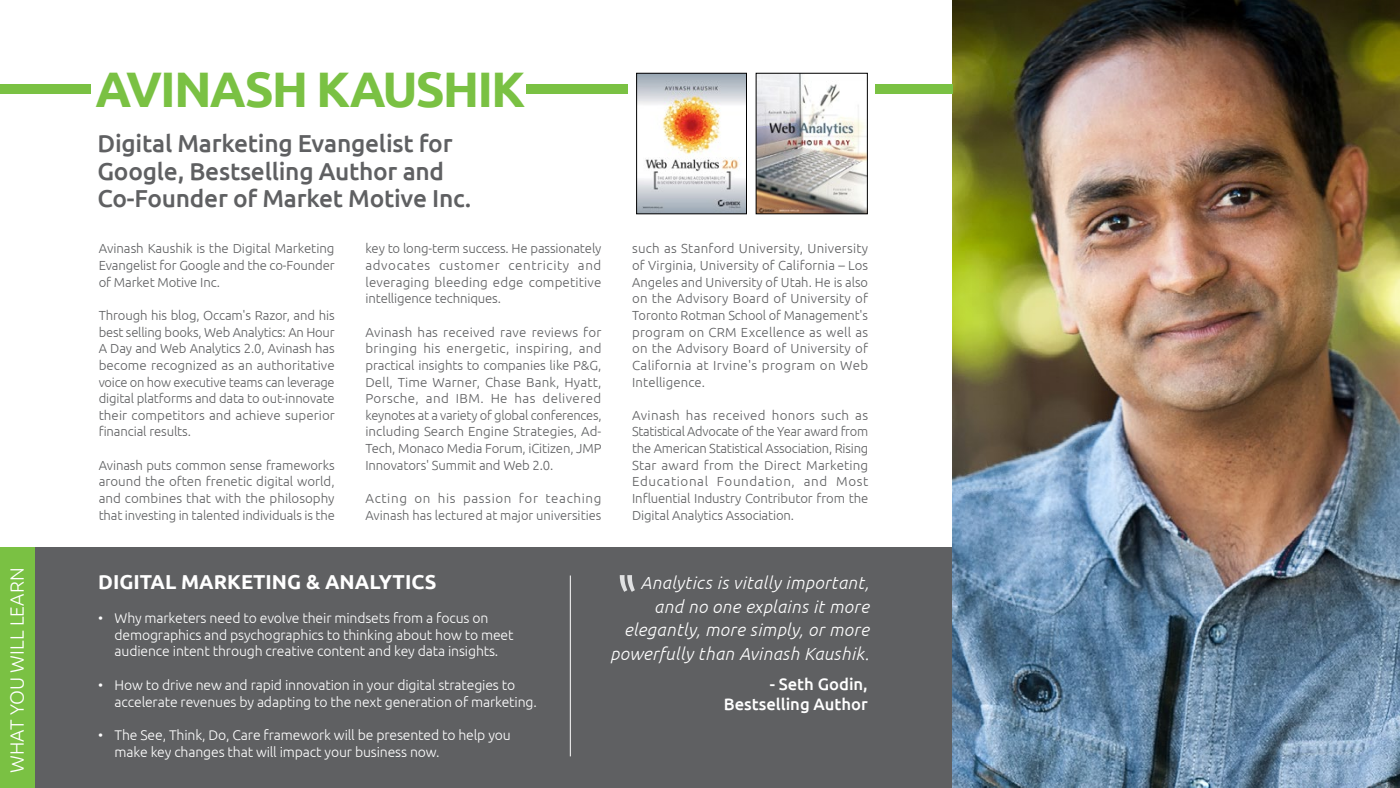
<style>
.page{position:relative;width:1400px;height:788px;background:#fff}
.page>*{position:absolute;margin:0;border:0;box-sizing:border-box;transform-origin:0 0}
.t1{font:700 49.88px "Ubuntu";letter-spacing:-.04em;color:#7ac143}
.t2{font:500 24.5px/27.1px "Ubuntu";letter-spacing:-.01em;color:#5f6062}
.t3{font:700 20.12px "Ubuntu";color:#fff}
.t4{font:300 19.25px "Ubuntu";color:#fff}
.t5{font:italic 300 17.5px/23.6px "Ubuntu";letter-spacing:.025em;color:#fff;text-align:right}
.t6{font:500 16.62px/19.9px "Ubuntu";color:#fff;text-align:right}
.t7{font:300 14px/16.8px "Ubuntu";letter-spacing:-.01em;color:#fff}
.t8{font:300 13.12px/16.6px "Ubuntu";letter-spacing:-.01em;color:#5f6062;text-align:justify}
</style>
<div class="page">
<div style="left:0;top:547px;width:953px;height:241px;background:#5f6062"></div>
<hr style="left:570px;top:575px;width:1px;height:181px;background:#fff">
<div style="left:0;top:547px;width:35px;height:241px;background:#7ac143"></div>
<svg style="left:620px;top:575px;width:15px;height:16px"></svg>
<img style="left:953px;top:0;width:447px;height:788px">
<img style="left:758px;top:75px;width:107px;height:137px">
<div style="left:756px;top:73px;width:111px;height:141px;border:1px solid #000"></div>
<div style="left:526px;top:84px;width:102px;height:9px;background:#7ac143"></div>
<div style="left:0;top:84px;width:91px;height:9px;background:#7ac143"></div>
<div style="left:876px;top:84px;width:77px;height:9px;background:#7ac143"></div>
<img style="left:639px;top:75px;width:106px;height:137px">
<div style="left:637px;top:73px;width:110px;height:141px;border:1px solid #000"></div>
<h3 class="t4" style="left:5px;top:772px;width:206px;rotate:-90deg">WHAT YOU WILL LEARN</h3>
<h1 class="t1" style="left:96px;top:59px;width:431px">AVINASH KAUSHIK</h1>
<h2 class="t2" style="left:97px;top:129px;width:375px">Digital Marketing Evangelist for<br>Google, Bestselling Author and<br>Co-Founder of Market Motive Inc.</h2>
<p class="t8" style="left:99px;top:240px;width:238px">Avinash Kaushik is the Digital Marketing Evangelist for Google and the co-Founder of Market Motive Inc.</p>
<p class="t8" style="left:99px;top:306px;width:238px">Through his blog, Occam's Razor, and his best selling books, Web Analytics: An Hour A Day and Web Analytics 2.0, Avinash has become recognized as an authoritative voice on how executive teams can leverage digital platforms and data to out-innovate their competitors and achieve superior financial results.</p>
<p class="t8" style="left:99px;top:456px;width:238px">Avinash puts common sense frameworks around the often frenetic digital world, and combines that with the philosophy that investing in talented individuals is the</p>
<p class="t8" style="left:365px;top:240px;width:237px">key to long-term success. He passionately advocates customer centricity and leveraging bleeding edge competitive intelligence techniques.</p>
<p class="t8" style="left:365px;top:323px;width:238px">Avinash has received rave reviews for bringing his energetic, inspiring, and practical insights to companies like P&amp;G, Dell, Time Warner, Chase Bank, Hyatt, Porsche, and IBM. He has delivered keynotes at a variety of global conferences, including Search Engine Strategies, Ad-Tech, Monaco Media Forum, iCitizen, JMP Innovators' Summit and Web 2.0.</p>
<p class="t8" style="left:365px;top:489px;width:238px">Acting on his passion for teaching<br>Avinash has lectured at major universities</p>
<p class="t8" style="left:632px;top:240px;width:238px">such as Stanford University, University of Virginia, University of California – Los Angeles and University of Utah. He is also on the Advisory Board of University of Toronto Rotman School of Management's program on CRM Excellence as well as on the Advisory Board of University of California at Irvine's program on Web Intelligence.</p>
<p class="t8" style="left:632px;top:406px;width:238px">Avinash has received honors such as Statistical Advocate of the Year award from the American Statistical Association, Rising Star award from the Direct Marketing Educational Foundation, and Most Influential Industry Contributor from the Digital Analytics Association.</p>
<h3 class="t3" style="left:98px;top:570px;width:340px">DIGITAL MARKETING &amp; ANALYTICS</h3>
<p class="t7" style="left:98px;top:609px;width:7px">•</p>
<p class="t7" style="left:98px;top:676px;width:7px">•</p>
<p class="t7" style="left:98px;top:726px;width:7px">•</p>
<p class="t7" style="left:115px;top:609px;width:400px">Why marketers need to evolve their mindsets from a focus on demographics and psychographics to thinking about how to meet audience intent through creative content and key data insights.</p>
<p class="t7" style="left:115px;top:676px;width:424px">How to drive new and rapid innovation in your digital strategies to accelerate revenues by adapting to the next generation of marketing.</p>
<p class="t7" style="left:115px;top:726px;width:398px">The See, Think, Do, Care framework will be presented to help you make key changes that will impact your business now.</p>
<h3 class="t5" style="left:610px;top:570px;width:260px">Analytics is vitally important, and no one explains it more elegantly, more simply, or more powerfully than Avinash Kaushik.</h3>
<p class="t6" style="left:724px;top:673px;width:145px">- Seth Godin,<br>Bestselling Author</p>
</div>
